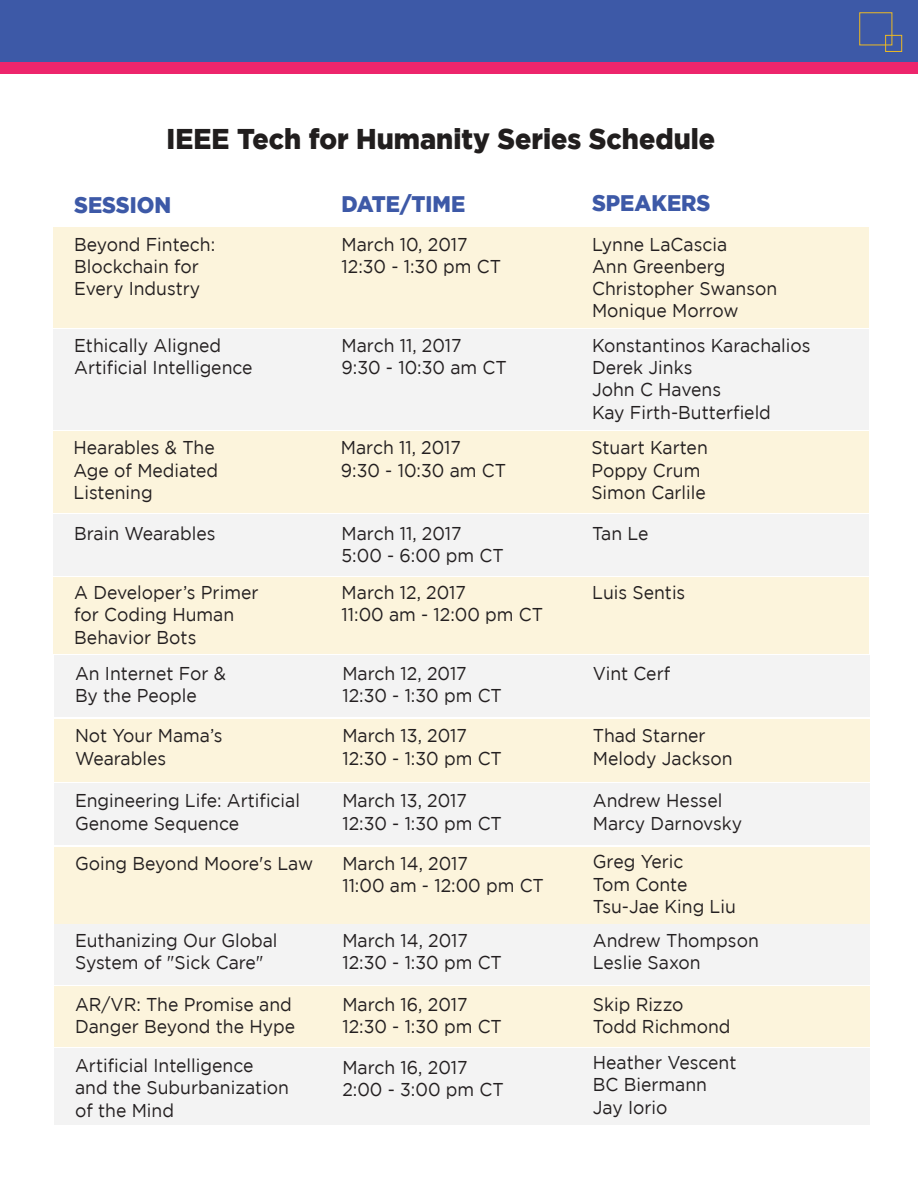
<style>
.page{position:relative;width:918px;height:1188px;background:#fff}
.page>*{position:absolute;margin:0;border:0;box-sizing:border-box;transform-origin:0 0}
.t1{font:900 28.5px "Gotham";color:#211e1e;scale:.95 1}
.t2{font:900 22.5px "Gotham";color:#3d59a7;scale:.95 1}
.t3{font:18.6px/22.2px "Gotham";color:#231f20;scale:.95 1}
</style>
<div class="page">
<div style="left:0;top:0;width:918px;height:62px;background:#3d59a7"></div>
<div style="left:859px;top:12px;width:33px;height:33px;border:1px solid #edb923"></div>
<div style="left:885px;top:35px;width:17px;height:17px;border:1px solid #edb923"></div>
<div style="left:54px;top:227px;width:815px;height:101px;background:#fcf4dc"></div>
<div style="left:54px;top:329px;width:815px;height:100px;background:#f3f3f3"></div>
<div style="left:53px;top:431px;width:815px;height:82px;background:#fcf4dc"></div>
<div style="left:54px;top:515px;width:815px;height:61px;background:#f3f3f3"></div>
<div style="left:54px;top:577px;width:815px;height:76px;background:#fcf4dc"></div>
<div style="left:55px;top:656px;width:815px;height:61px;background:#f3f3f3"></div>
<div style="left:55px;top:719px;width:815px;height:62px;background:#fcf4dc"></div>
<div style="left:55px;top:783px;width:815px;height:62px;background:#f3f3f3"></div>
<div style="left:55px;top:847px;width:815px;height:76px;background:#fcf4dc"></div>
<div style="left:55px;top:924px;width:815px;height:60px;background:#f3f3f3"></div>
<div style="left:55px;top:986px;width:815px;height:61px;background:#fcf4dc"></div>
<div style="left:55px;top:1049px;width:815px;height:76px;background:#f3f3f3"></div>
<div style="left:0;top:62px;width:918px;height:12px;background:#ed256c"></div>
<h1 class="t1" style="left:167px;top:123px;width:579px">IEEE Tech for Humanity Series Schedule</h1>
<p class="t2" style="left:74px;top:192px;width:104px">SESSION</p>
<p class="t2" style="left:342px;top:191px;width:132px">DATE/TIME</p>
<p class="t2" style="left:592px;top:190px;width:126px">SPEAKERS</p>
<p class="t3" style="left:74px;top:233px;width:150px">Beyond Fintech:<br>Blockchain for<br>Every Industry</p>
<p class="t3" style="left:342px;top:233px;width:170px">March 10, 2017<br>12:30 - 1:30 pm CT</p>
<p class="t3" style="left:592px;top:233px;width:196px">Lynne LaCascia<br>Ann Greenberg<br>Christopher Swanson<br>Monique Morrow</p>
<p class="t3" style="left:74px;top:334px;width:189px">Ethically Aligned<br>Artificial Intelligence</p>
<p class="t3" style="left:342px;top:334px;width:175px">March 11, 2017<br>9:30 - 10:30 am CT</p>
<p class="t3" style="left:592px;top:334px;width:232px">Konstantinos Karachalios<br>Derek Jinks<br>John C Havens<br>Kay Firth-Butterfield</p>
<p class="t3" style="left:74px;top:437px;width:154px">Hearables &amp; The<br>Age of Mediated<br>Listening</p>
<p class="t3" style="left:341px;top:436px;width:175px">March 11, 2017<br>9:30 - 10:30 am CT</p>
<p class="t3" style="left:591px;top:437px;width:124px">Stuart Karten<br>Poppy Crum<br>Simon Carlile</p>
<p class="t3" style="left:74px;top:522px;width:150px">Brain Wearables</p>
<p class="t3" style="left:342px;top:522px;width:172px">March 11, 2017<br>5:00 - 6:00 pm CT</p>
<p class="t3" style="left:592px;top:522px;width:61px">Tan Le</p>
<p class="t3" style="left:74px;top:581px;width:195px">A Developer’s Primer for Coding Human<br>Behavior Bots</p>
<p class="t3" style="left:342px;top:581px;width:214px">March 12, 2017<br>11:00 am - 12:00 pm CT</p>
<p class="t3" style="left:592px;top:581px;width:100px">Luis Sentis</p>
<p class="t3" style="left:75px;top:662px;width:160px">An Internet For &amp;<br>By the People</p>
<p class="t3" style="left:342px;top:662px;width:170px">March 12, 2017<br>12:30 - 1:30 pm CT</p>
<p class="t3" style="left:593px;top:662px;width:83px">Vint Cerf</p>
<p class="t3" style="left:75px;top:724px;width:157px">Not Your Mama’s<br>Wearables</p>
<p class="t3" style="left:342px;top:724px;width:170px">March 13, 2017<br>12:30 - 1:30 pm CT</p>
<p class="t3" style="left:593px;top:724px;width:149px">Thad Starner<br>Melody Jackson</p>
<p class="t3" style="left:75px;top:789px;width:238px">Engineering Life: Artificial<br>Genome Sequence</p>
<p class="t3" style="left:342px;top:789px;width:170px">March 13, 2017<br>12:30 - 1:30 pm CT</p>
<p class="t3" style="left:593px;top:789px;width:159px">Andrew Hessel<br>Marcy Darnovsky</p>
<p class="t3" style="left:75px;top:852px;width:252px">Going Beyond Moore's Law</p>
<p class="t3" style="left:342px;top:852px;width:214px">March 14, 2017<br>11:00 am - 12:00 pm CT</p>
<p class="t3" style="left:593px;top:850px;width:152px">Greg Yeric<br>Tom Conte<br>Tsu-Jae King Liu</p>
<p class="t3" style="left:75px;top:929px;width:215px">Euthanizing Our Global<br>System of "Sick Care"</p>
<p class="t3" style="left:342px;top:929px;width:170px">March 14, 2017<br>12:30 - 1:30 pm CT</p>
<p class="t3" style="left:593px;top:929px;width:176px">Andrew Thompson<br>Leslie Saxon</p>
<p class="t3" style="left:75px;top:993px;width:233px">AR/VR: The Promise and<br>Danger Beyond the Hype</p>
<p class="t3" style="left:342px;top:993px;width:170px">March 16, 2017<br>12:30 - 1:30 pm CT</p>
<p class="t3" style="left:593px;top:993px;width:147px">Skip Rizzo<br>Todd Richmond</p>
<p class="t3" style="left:75px;top:1054px;width:227px">Artificial Intelligence and the Suburbanization of the Mind</p>
<p class="t3" style="left:342px;top:1056px;width:171px">March 16, 2017<br>2:00 - 3:00 pm CT</p>
<p class="t3" style="left:593px;top:1051px;width:153px">Heather Vescent<br>BC Biermann<br>Jay Iorio</p>
</div>
